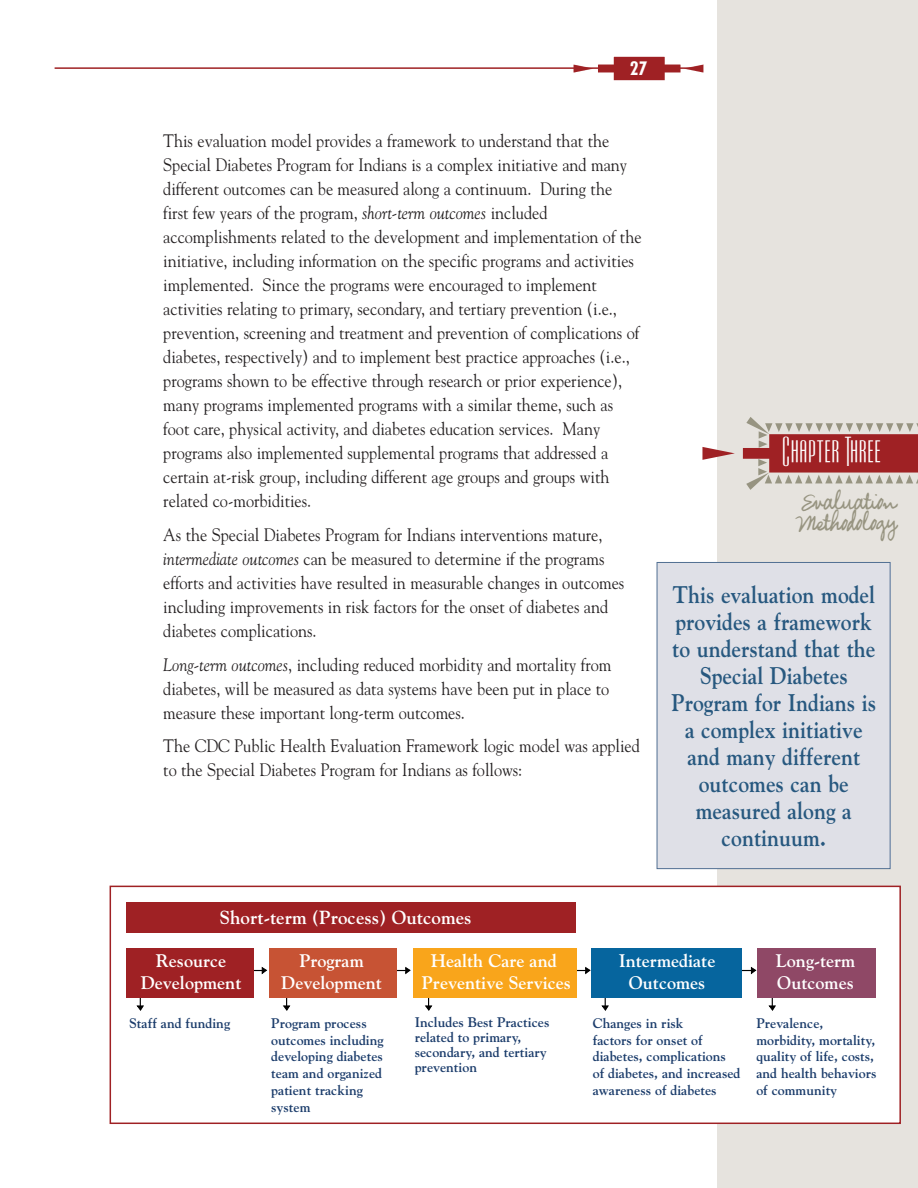
<style>
.page{position:relative;width:918px;height:1188px;background:#fff}
.page>*{position:absolute;margin:0;border:0;box-sizing:border-box;transform-origin:0 0}
.t1{font:34.5px "Ultra Condensed Sans Serif";color:#fff}
.t2{font:27px/21.6px "Mariette";color:#979481}
.t3{font:700 24px/27px "Goudy";color:#27587f;text-align:center;scale:.9 1}
.t4{font:700 18.9px "Goudy";color:#fff}
.t5{font:700 18.15px/21.6px "Goudy";color:#fff;text-align:center}
.t6{font:18px/24px "Goudy";color:#231f20;scale:.9 1}
.t7{font:700 condensed 18px "Futura";color:#fff}
.t8{font:700 13.8px/16.8px "Goudy";color:#1b3c6b}
.s1{font-style:italic}
</style>
<div class="page">
<hr style="left:55px;top:67px;width:648px;height:2px;background:#9f2124">
<img style="left:573px;top:56px;width:131px;height:25px">
<div style="left:717px;top:0;width:201px;height:1188px;background:#e6e3de"></div>
<svg style="left:702px;top:447px;width:33px;height:13px"></svg>
<svg style="left:743px;top:417px;width:175px;height:73px"></svg>
<div style="left:110px;top:886px;width:790px;height:237px;background:#fff"></div>
<svg style="left:253px;top:967px;width:14px;height:7px"></svg>
<svg style="left:397px;top:967px;width:13px;height:7px"></svg>
<svg style="left:576px;top:967px;width:14px;height:7px"></svg>
<svg style="left:741px;top:967px;width:15px;height:7px"></svg>
<svg style="left:137px;top:998px;width:7px;height:13px"></svg>
<svg style="left:425px;top:998px;width:7px;height:13px"></svg>
<svg style="left:602px;top:998px;width:7px;height:13px"></svg>
<svg style="left:769px;top:998px;width:7px;height:13px"></svg>
<svg style="left:283px;top:998px;width:7px;height:13px"></svg>
<div style="left:126px;top:949px;width:127px;height:49px;background:#9f2124"></div>
<div style="left:126px;top:903px;width:449px;height:30px;background:#9f2124"></div>
<div style="left:270px;top:949px;width:127px;height:49px;background:#c75334"></div>
<div style="left:413px;top:949px;width:163px;height:49px;background:#f9a51b"></div>
<div style="left:591px;top:949px;width:150px;height:49px;background:#06659e"></div>
<div style="left:758px;top:949px;width:118px;height:49px;background:#8f4866"></div>
<div style="left:110px;top:886px;width:791px;height:238px;border:2px solid #9f2124"></div>
<div style="left:657px;top:562px;width:233px;height:307px;background:#dfe0e7"></div>
<div style="left:657px;top:562px;width:234px;height:307px;border:1px solid #516f92"></div>
<p class="t7" style="left:630px;top:60px;width:19px">27</p>
<p class="t6" style="left:163px;top:130px;width:533px">This evaluation model provides a framework to understand that the Special Diabetes Program for Indians is a complex initiative and many different outcomes can be measured along a continuum. During the first few years of the program, <span class="s1">short-term outcomes</span> included accomplishments related to the development and implementation of the initiative, including information on the specific programs and activities implemented. Since the programs were encouraged to implement activities relating to primary, secondary, and tertiary prevention (i.e., prevention, screening and treatment and prevention of complications of diabetes, respectively) and to implement best practice approaches (i.e., programs shown to be effective through research or prior experience), many programs implemented programs with a similar theme, such as foot care, physical activity, and diabetes education services. Many programs also implemented supplemental programs that addressed a certain at-risk group, including different age groups and groups with related co-morbidities.</p>
<p class="t6" style="left:163px;top:524px;width:514px">As the Special Diabetes Program for Indians interventions mature, <span class="s1">intermediate outcomes</span> can be measured to determine if the programs efforts and activities have resulted in measurable changes in outcomes including improvements in risk factors for the onset of diabetes and diabetes complications.</p>
<p class="t6" style="left:163px;top:654px;width:499px;text-align:justify"><span class="s1">Long-term outcomes</span>, including reduced morbidity and mortality from diabetes, will be measured as data systems have been put in place to measure these important long-term outcomes.</p>
<p class="t6" style="left:163px;top:736px;width:531px">The CDC Public Health Evaluation Framework logic model was applied to the Special Diabetes Program for Indians as follows:</p>
<h1 class="t1" style="left:782px;top:441px;width:101px">Chapter Three</h1>
<h2 class="t2" style="left:797px;top:493px;width:101px">Evaluation<br>Methodology</h2>
<h3 class="t3" style="left:672px;top:584px;width:229px">This evaluation model provides a framework to understand that the<br>Special Diabetes<br>Program for Indians is a complex initiative and many different outcomes can be measured along a continuum.</h3>
<p class="t4" style="left:220px;top:910px;width:253px">Short-term (Process) Outcomes</p>
<p class="t5" style="left:141px;top:952px;width:102px">Resource<br>Development</p>
<p class="t5" style="left:281px;top:952px;width:102px">Program<br>Development</p>
<p class="t5" style="left:422px;top:952px;width:151px">Health Care and<br>Preventive Services</p>
<p class="t5" style="left:619px;top:952px;width:98px">Intermediate<br>Outcomes</p>
<p class="t5" style="left:776px;top:952px;width:81px;text-align:left">Long-term<br>Outcomes</p>
<p class="t8" style="left:129px;top:1016px;width:102px">Staff and funding</p>
<p class="t8" style="left:271px;top:1016px;width:114px">Program process outcomes including developing diabetes team and organized patient tracking system</p>
<p class="t8" style="left:415px;top:1016px;width:136px;line-height:15px">Includes Best Practices related to primary, secondary, and tertiary prevention</p>
<p class="t8" style="left:593px;top:1016px;width:149px">Changes in risk<br>factors for onset of diabetes, complications of diabetes, and increased awareness of diabetes</p>
<p class="t8" style="left:756px;top:1016px;width:122px">Prevalence, morbidity, mortality, quality of life, costs, and health behaviors of community</p>
</div>
